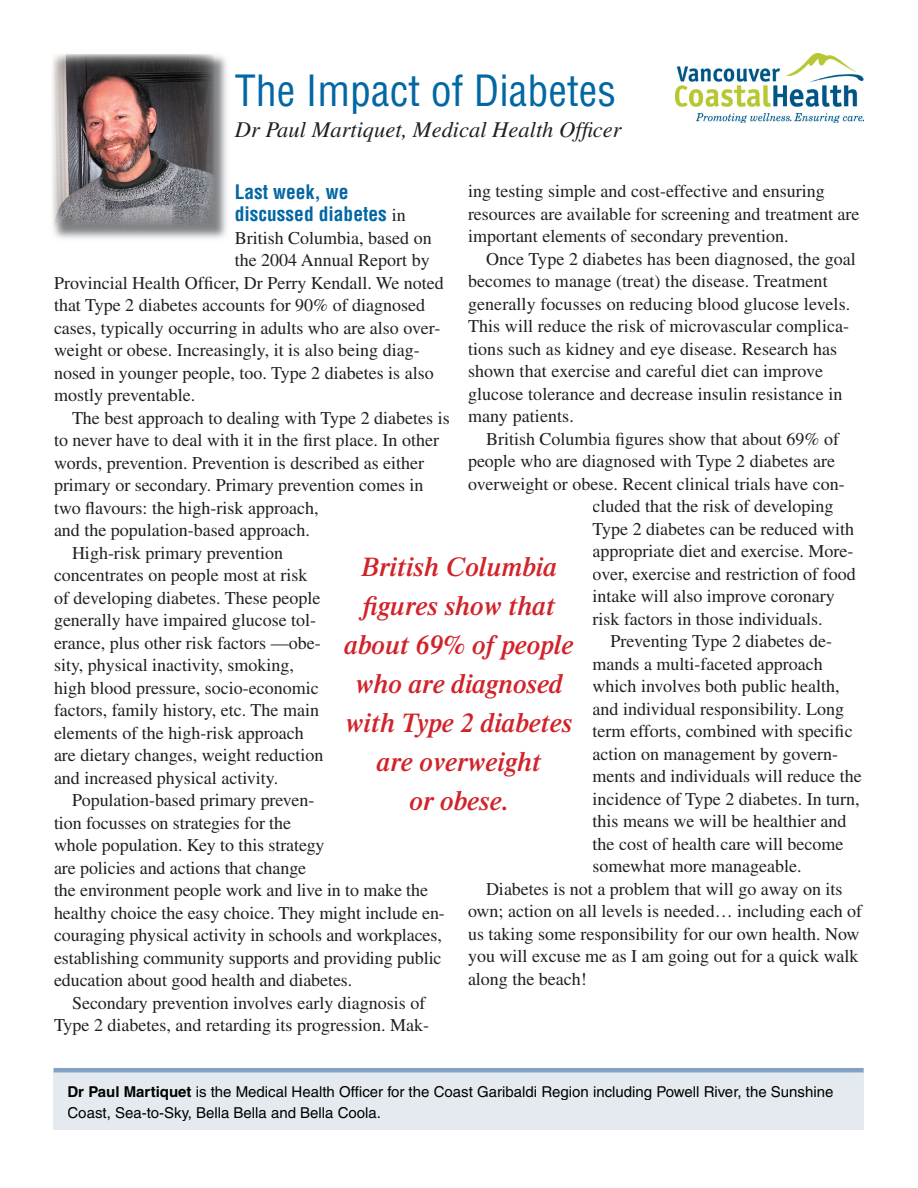
<style>
.page{position:relative;width:918px;height:1188px;background:#fff}
.page>*{position:absolute;margin:0;border:0;box-sizing:border-box;transform-origin:0 0}
.t1{font:condensed 42px "Helvetica";color:#0367a4}
.t2{font:italic 600 27px/39px "Times";color:#d1232a;text-align:center}
.t3{font:italic 22.5px "Times";color:#231f20}
.t4{font:700 condensed 19.5px/22.5px "Helvetica";color:#0367a4}
.t5{font:18px/22.5px "Times";color:#231f20}
.t6{font:15px/21px "Helvetica";color:#000}
.s1{font-family:"Times";font-weight:400;font-stretch:normal;font-size:18px;color:#231f20}
.s2{font-weight:700}
</style>
<div class="page">
<div style="left:53px;top:1068px;width:811px;height:62px;background:#e4eaef"></div>
<hr style="left:54px;top:1068px;width:810px;height:4px;background:#81a2c1">
<img style="left:53px;top:55px;width:174px;height:184px">
<img style="left:52px;top:54px;width:162px;height:172px">
<img style="left:675px;top:54px;width:189px;height:68px">
<h1 class="t1" style="left:235px;top:64px;width:383px">The Impact of Diabetes</h1>
<p class="t3" style="left:235px;top:118px;width:388px">Dr Paul Martiquet, Medical Health Officer</p>
<p class="t4" style="left:235px;top:180px;width:173px">Last week, we discussed diabetes <span class="s1">in</span></p>
<p class="t5" style="left:235px;top:226px;width:199px">British Columbia, based on</p>
<p class="t5" style="left:235px;top:249px;width:196px">the 2004 Annual Report by</p>
<p class="t5" style="left:54px;top:271px;width:391px">Provincial Health Officer, Dr Perry Kendall. We noted</p>
<p class="t5" style="left:54px;top:294px;width:373px">that Type 2 diabetes accounts for 90% of diagnosed</p>
<p class="t5" style="left:54px;top:316px;width:388px">cases, typically occurring in adults who are also over-</p>
<p class="t5" style="left:54px;top:339px;width:367px">weight or obese. Increasingly, it is also being diag-</p>
<p class="t5" style="left:54px;top:361px;width:381px">nosed in younger people, too. Type 2 diabetes is also</p>
<p class="t5" style="left:54px;top:384px;width:143px">mostly preventable.</p>
<p class="t5" style="left:72px;top:406px;width:379px">The best approach to dealing with Type 2 diabetes is</p>
<p class="t5" style="left:54px;top:429px;width:387px">to never have to deal with it in the first place. In other</p>
<p class="t5" style="left:54px;top:451px;width:372px">words, prevention. Prevention is described as either</p>
<p class="t5" style="left:54px;top:474px;width:371px">primary or secondary. Primary prevention comes in</p>
<p class="t5" style="left:54px;top:496px;width:266px">two flavours: the high-risk approach,</p>
<p class="t5" style="left:54px;top:519px;width:257px">and the population-based approach.</p>
<p class="t5" style="left:72px;top:541px;width:213px">High-risk primary prevention</p>
<p class="t5" style="left:54px;top:564px;width:255px">concentrates on people most at risk</p>
<p class="t5" style="left:54px;top:586px;width:268px">of developing diabetes. These people</p>
<p class="t5" style="left:54px;top:609px;width:264px">generally have impaired glucose tol-</p>
<p class="t5" style="left:54px;top:631px;width:268px">erance, plus other risk factors —obe-</p>
<p class="t5" style="left:54px;top:654px;width:242px">sity, physical inactivity, smoking,</p>
<p class="t5" style="left:54px;top:676px;width:266px">high blood pressure, socio-economic</p>
<p class="t5" style="left:54px;top:699px;width:267px">factors, family history, etc. The main</p>
<p class="t5" style="left:54px;top:721px;width:251px">elements of the high-risk approach</p>
<p class="t5" style="left:54px;top:744px;width:271px">are dietary changes, weight reduction</p>
<p class="t5" style="left:54px;top:766px;width:226px">and increased physical activity.</p>
<p class="t5" style="left:72px;top:789px;width:244px">Population-based primary preven-</p>
<p class="t5" style="left:54px;top:811px;width:239px">tion focusses on strategies for the</p>
<p class="t5" style="left:54px;top:834px;width:272px">whole population. Key to this strategy</p>
<p class="t5" style="left:54px;top:856px;width:254px">are policies and actions that change</p>
<p class="t5" style="left:54px;top:879px;width:376px">the environment people work and live in to make the</p>
<p class="t5" style="left:54px;top:901px;width:392px">healthy choice the easy choice. They might include en-</p>
<p class="t5" style="left:54px;top:924px;width:389px">couraging physical activity in schools and workplaces,</p>
<p class="t5" style="left:54px;top:946px;width:389px">establishing community supports and providing public</p>
<p class="t5" style="left:54px;top:969px;width:300px">education about good health and diabetes.</p>
<p class="t5" style="left:72px;top:991px;width:355px">Secondary prevention involves early diagnosis of</p>
<p class="t5" style="left:54px;top:1014px;width:376px">Type 2 diabetes, and retarding its progression. Mak-</p>
<p class="t5" style="left:468px;top:180px;width:393px">ing testing simple and cost-effective and ensuring resources are available for screening and treatment are important elements of secondary prevention.</p>
<p class="t5" style="left:468px;top:247px;width:389px;text-indent:18px">Once Type 2 diabetes has been diagnosed, the goal becomes to manage (treat) the disease. Treatment generally focusses on reducing blood glucose levels.<br>This will reduce the risk of microvascular complica&shy;tions such as kidney and eye disease. Research has shown that exercise and careful diet can improve glucose tolerance and decrease insulin resistance in many patients.</p>
<p class="t5" style="left:486px;top:427px;width:355px">British Columbia figures show that about 69% of</p>
<p class="t5" style="left:468px;top:450px;width:369px">people who are diagnosed with Type 2 diabetes are</p>
<p class="t5" style="left:468px;top:472px;width:378px">overweight or obese. Recent clinical trials have con-</p>
<p class="t5" style="left:593px;top:495px;width:242px">cluded that the risk of developing</p>
<p class="t5" style="left:593px;top:517px;width:263px">Type 2 diabetes can be reduced with</p>
<p class="t5" style="left:593px;top:540px;width:262px">appropriate diet and exercise. More-</p>
<p class="t5" style="left:593px;top:562px;width:265px">over, exercise and restriction of food</p>
<p class="t5" style="left:593px;top:585px;width:244px">intake will also improve coronary</p>
<p class="t5" style="left:593px;top:607px;width:231px">risk factors in those individuals.</p>
<p class="t5" style="left:611px;top:630px;width:223px">Preventing Type 2 diabetes de-</p>
<p class="t5" style="left:593px;top:652px;width:232px">mands a multi-faceted approach</p>
<p class="t5" style="left:593px;top:675px;width:249px">which involves both public health,</p>
<p class="t5" style="left:593px;top:697px;width:253px">and individual responsibility. Long</p>
<p class="t5" style="left:593px;top:720px;width:262px">term efforts, combined with specific</p>
<p class="t5" style="left:593px;top:742px;width:247px">action on management by govern-</p>
<p class="t5" style="left:593px;top:765px;width:271px">ments and individuals will reduce the</p>
<p class="t5" style="left:593px;top:787px;width:269px">incidence of Type 2 diabetes. In turn,</p>
<p class="t5" style="left:593px;top:810px;width:255px">this means we will be healthier and</p>
<p class="t5" style="left:593px;top:832px;width:252px">the cost of health care will become</p>
<p class="t5" style="left:593px;top:855px;width:210px">somewhat more manageable.</p>
<p class="t5" style="left:486px;top:877px;width:358px">Diabetes is not a problem that will go away on its</p>
<p class="t5" style="left:468px;top:900px;width:396px">own; action on all levels is needed… including each of</p>
<p class="t5" style="left:468px;top:922px;width:393px">us taking some responsibility for our own health. Now</p>
<p class="t5" style="left:468px;top:945px;width:392px">you will excuse me as I am going out for a quick walk</p>
<p class="t5" style="left:468px;top:967px;width:120px">along the beach!</p>
<h2 class="t2" style="left:345px;top:547px;width:230px">British Columbia figures show that about 69% of people who are diagnosed with Type 2 diabetes are overweight<br>or obese.</h2>
<p class="t6" style="left:68px;top:1081px;width:767px"><span class="s2">Dr Paul Martiquet</span> is the Medical Health Officer for the Coast Garibaldi Region including Powell River, the Sunshine<br>Coast, Sea-to-Sky, Bella Bella and Bella Coola.</p>
</div>
